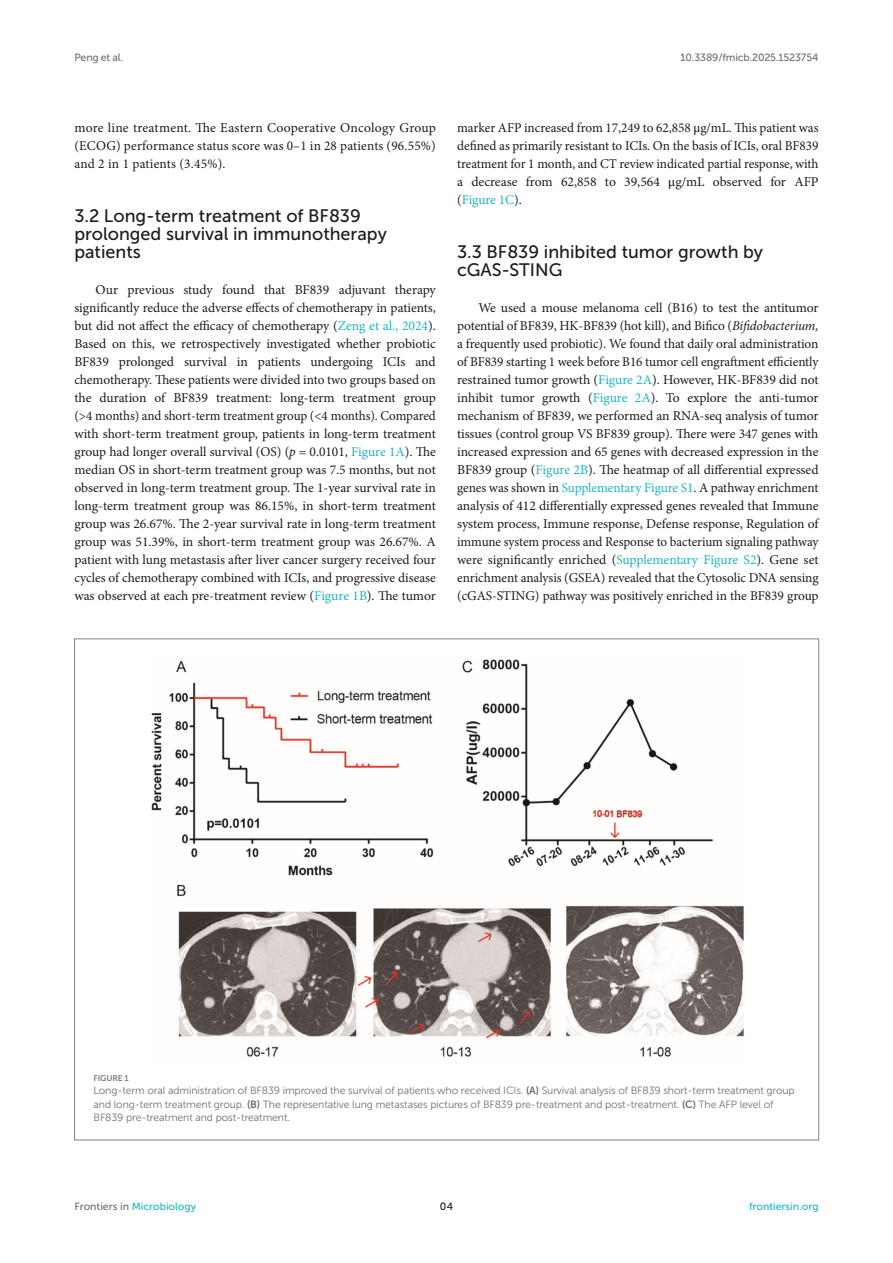
<style>
.page{position:relative;width:893px;height:1263px;background:#fff}
.page>*{position:absolute;margin:0;border:0;box-sizing:border-box;transform-origin:0 0}
.HEAD_2{font:18px/18px "Museo Sans 500";color:#1b1c1b}
.TEXT{font:13.5px/18px "Minion Pro";letter-spacing:-.005em;color:#1b1c1b;text-align:justify}
.FIG_LEG{font:10.5px/13.5px "Museo Sans 300";letter-spacing:-.01em;color:#706f70}
.t1{font:10.5px "Museo Sans 500";color:#1db5c3}
.t2{font:10.5px "Museo Sans 500";letter-spacing:-.015em;color:#706f70}
.t3{font:10.5px "Museo Sans 500";color:#1b1c1b}
.FIG_HD{font:8.25px "Museo Sans 700";letter-spacing:-.01em;color:#7e7f7f}
.s1{color:#1db5c3}
.s2{font-style:italic}
.s3{font-family:"STIX General"}
.s4{font-family:"Museo Sans 700"}
.s5{color:#706f70}
</style>
<div class="page">
<img style="left:151px;top:659px;width:593px;height:398px">
<p class="t2" style="left:74px;top:51px;width:50px">Peng et al.</p>
<p class="t2" style="left:681px;top:51px;width:139px">10.3389/fmicb.2025.1523754</p>
<p class="TEXT" style="left:74px;top:119px;width:363px">more line treatment. The Eastern Cooperative Oncology Group (ECOG) performance status score was 0–1 in 28 patients (96.55%) and 2 in 1 patients (3.45%).</p>
<p class="HEAD_2" style="left:74px;top:207px;width:314px">3.2 Long-term treatment of BF839 prolonged survival in immunotherapy patients</p>
<p class="TEXT" style="left:74px;top:281px;width:363px;text-indent:21px">Our previous study found that BF839 adjuvant therapy significantly reduce the adverse effects of chemotherapy in patients, but did not affect the efficacy of chemotherapy (<span class="s1">Zeng et al., 2024</span>).<br>Based on this, we retrospectively investigated whether probiotic BF839 prolonged survival in patients undergoing ICIs and chemotherapy. These patients were divided into two groups based on the duration of BF839 treatment: long-term treatment group (&gt;4 months) and short-term treatment group (&lt;4 months). Compared with short-term treatment group, patients in long-term treatment group had longer overall survival (OS) (<span class="s2">p</span> = 0.0101, <span class="s1">Figure 1A</span>). The median OS in short-term treatment group was 7.5 months, but not observed in long-term treatment group. The 1-year survival rate in long-term treatment group was 86.15%, in short-term treatment group was 26.67%. The 2-year survival rate in long-term treatment group was 51.39%, in short-term treatment group was 26.67%. A patient with lung metastasis after liver cancer surgery received four cycles of chemotherapy combined with ICIs, and progressive disease was observed at each pre-treatment review (<span class="s1">Figure 1B</span>). The tumor</p>
<p class="TEXT" style="left:457px;top:119px;width:363px">marker AFP increased from 17,249 to 62,858 <span class="s3">μ</span>g/mL. This patient was defined as primarily resistant to ICIs. On the basis of ICIs, oral BF839 treatment for 1 month, and CT review indicated partial response, with a decrease from 62,858 to 39,564 <span class="s3">μ</span>g/mL observed for AFP (<span class="s1">Figure 1C</span>).</p>
<p class="HEAD_2" style="left:457px;top:243px;width:308px">3.3 BF839 inhibited tumor growth by cGAS-STING</p>
<p class="TEXT" style="left:457px;top:299px;width:363px;text-indent:21px">We used a mouse melanoma cell (B16) to test the antitumor potential of BF839, HK-BF839 (hot kill), and Bifico (<span class="s2">Bifidobacterium, </span>a frequently used probiotic). We found that daily oral administration of BF839 starting 1 week before B16 tumor cell engraftment efficiently restrained tumor growth (<span class="s1">Figure 2A</span>). However, HK-BF839 did not inhibit tumor growth (<span class="s1">Figure 2A</span>). To explore the anti-tumor mechanism of BF839, we performed an RNA-seq analysis of tumor tissues (control group VS BF839 group). There were 347 genes with increased expression and 65 genes with decreased expression in the BF839 group (<span class="s1">Figure 2B</span>). The heatmap of all differential expressed genes was shown in <span class="s1">Supplementary Figure S1</span>. A pathway enrichment analysis of 412 differentially expressed genes revealed that Immune system process, Immune response, Defense response, Regulation of immune system process and Response to bacterium signaling pathway were significantly enriched (<span class="s1">Supplementary Figure S2</span>). Gene set enrichment analysis (GSEA) revealed that the Cytosolic DNA sensing (cGAS-STING) pathway was positively enriched in the BF839 group</p>
<p class="FIG_HD" style="left:94px;top:1073px;width:37px">FIGURE 1</p>
<p class="FIG_LEG" style="left:94px;top:1084px;width:703px">Long-term oral administration of BF839 improved the survival of patients who received ICIs. <span class="s4">(A)</span> Survival analysis of BF839 short-term treatment group and long-term treatment group. <span class="s4">(B)</span> The representative lung metastases pictures of BF839 pre-treatment and post-treatment. <span class="s4">(C)</span> The AFP level of<br>BF839 pre-treatment and post-treatment.</p>
<p class="t1" style="left:74px;top:1200px;width:123px"><span class="s5">Frontiers in</span> Microbiology</p>
<p class="t3" style="left:440px;top:1200px;width:15px">04</p>
<p class="t1" style="left:749px;top:1200px;width:71px">frontiersin.org</p>
</div>
